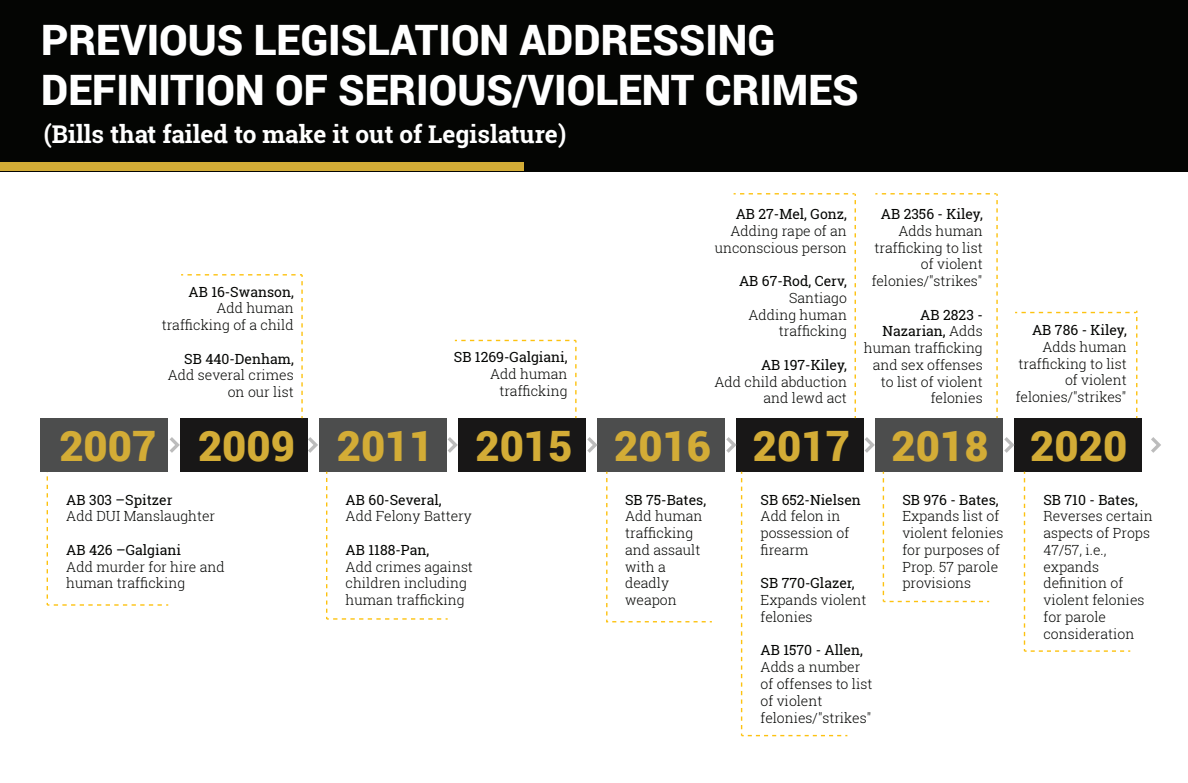
<style>
.page{position:relative;width:1188px;height:783px;background:#fff}
.page>*{position:absolute;margin:0;border:0;box-sizing:border-box;transform-origin:0 0}
.t1{font:900 41.85px/50.2px "Roboto";color:#fff}
.t2{font:900 41.85px "Roboto";color:#d3ac36}
.t3{font:700 24.45px "Roboto Slab";color:#fff}
.t4{font:300 13.95px/16.8px "Roboto Slab";color:#040503;text-align:right}
.t5{font:13.95px "Roboto Slab";color:#040503}
.s1{font-weight:400}
</style>
<div class="page">
<div style="left:0;top:0;width:1188px;height:171px;background:#040503"></div>
<div style="left:0;top:163px;width:524px;height:8px;background:#d3ac36"></div>
<div style="left:41px;top:418px;width:127px;height:54px;background:#4c4d4d"></div>
<div style="left:180px;top:418px;width:127px;height:54px;background:#181717"></div>
<div style="left:319px;top:418px;width:127px;height:54px;background:#4c4d4d"></div>
<div style="left:458px;top:418px;width:127px;height:54px;background:#181717"></div>
<div style="left:597px;top:418px;width:127px;height:54px;background:#4c4d4d"></div>
<div style="left:736px;top:418px;width:128px;height:54px;background:#181717"></div>
<div style="left:875px;top:418px;width:128px;height:54px;background:#4c4d4d"></div>
<div style="left:1015px;top:418px;width:127px;height:54px;background:#181717"></div>
<svg style="left:47px;top:472px;width:121px;height:134px"></svg>
<svg style="left:181px;top:274px;width:122px;height:144px"></svg>
<svg style="left:326px;top:472px;width:122px;height:148px"></svg>
<svg style="left:455px;top:340px;width:122px;height:78px"></svg>
<svg style="left:606px;top:472px;width:106px;height:150px"></svg>
<svg style="left:734px;top:193px;width:122px;height:225px"></svg>
<svg style="left:741px;top:472px;width:106px;height:264px"></svg>
<svg style="left:875px;top:193px;width:123px;height:225px"></svg>
<svg style="left:883px;top:472px;width:106px;height:130px"></svg>
<svg style="left:1015px;top:311px;width:122px;height:107px"></svg>
<svg style="left:1024px;top:472px;width:106px;height:180px"></svg>
<svg style="left:1151px;top:437px;width:10px;height:16px"></svg>
<svg style="left:1004px;top:437px;width:11px;height:16px"></svg>
<svg style="left:865px;top:437px;width:10px;height:16px"></svg>
<svg style="left:726px;top:437px;width:11px;height:16px"></svg>
<svg style="left:587px;top:437px;width:11px;height:16px"></svg>
<svg style="left:448px;top:437px;width:10px;height:16px"></svg>
<svg style="left:308px;top:437px;width:10px;height:16px"></svg>
<svg style="left:170px;top:437px;width:10px;height:16px"></svg>
<h1 class="t1" style="left:41px;top:13px;width:819px">PREVIOUS LEGISLATION ADDRESSING<br>DEFINITION OF SERIOUS/VIOLENT CRIMES</h1>
<h2 class="t3" style="left:44px;top:117px;width:524px">(Bills that failed to make it out of Legislature)</h2>
<p class="t5" style="left:188px;top:282px;width:107px">AB 16-Swanson,</p>
<p class="t4" style="left:162px;top:300px;width:134px">Add human trafficking of a child</p>
<p class="t5" style="left:184px;top:349px;width:111px">SB 440-Denham,</p>
<p class="t4" style="left:168px;top:367px;width:127px">Add several crimes on our list</p>
<p class="t5" style="left:454px;top:348px;width:115px">SB 1269-Galgiani,</p>
<p class="t4" style="left:490px;top:365px;width:79px">Add human trafficking</p>
<p class="t5" style="left:736px;top:204px;width:113px">AB 27-Mel, Gonz,</p>
<p class="t4" style="left:715px;top:222px;width:134px">Adding rape of an unconscious person</p>
<p class="t5" style="left:739px;top:272px;width:109px">AB 67-Rod, Cerv,</p>
<p class="t4" style="left:748px;top:289px;width:100px">Santiago<br>Adding human trafficking</p>
<p class="t5" style="left:761px;top:355px;width:87px">AB 197-Kiley,</p>
<p class="t4" style="left:715px;top:373px;width:134px">Add child abduction and lewd act</p>
<p class="t5" style="left:881px;top:204px;width:103px">AB 2356 - Kiley,</p>
<p class="t4" style="left:872px;top:222px;width:113px">Adds human trafficking to list of violent felonies/"strikes"</p>
<p class="t4" style="left:864px;top:306px;width:120px"><span class="s1">AB 2823 -<br>Nazarian,</span> Adds human trafficking and sex offenses to list of violent felonies</p>
<p class="t5" style="left:1032px;top:320px;width:96px">AB 786 - Kiley,</p>
<p class="t4" style="left:1016px;top:338px;width:113px">Adds human trafficking to list of violent felonies/"strikes"</p>
<h1 class="t2" style="left:59px;top:416px;width:1069px">2007 2009 2011 2015 2016 2017 2018 2020</h1>
<p class="t5" style="left:66px;top:490px;width:108px">AB 303 –Spitzer</p>
<p class="t4" style="left:66px;top:508px;width:150px">Add DUI Manslaughter</p>
<p class="t5" style="left:66px;top:540px;width:116px">AB 426 –Galgiani</p>
<p class="t4" style="left:66px;top:558px;width:160px;text-align:left">Add murder for hire and human trafficking</p>
<p class="t5" style="left:346px;top:490px;width:97px">AB 60-Several,</p>
<p class="t4" style="left:346px;top:508px;width:128px">Add Felony Battery</p>
<p class="t5" style="left:346px;top:540px;width:85px">AB 1188-Pan,</p>
<p class="t4" style="left:346px;top:558px;width:129px;text-align:left">Add crimes against children including human trafficking</p>
<p class="t5" style="left:761px;top:490px;width:102px">SB 652-Nielsen</p>
<p class="t4" style="left:761px;top:508px;width:90px;text-align:left">Add felon in possession of firearm</p>
<p class="t5" style="left:761px;top:574px;width:95px">SB 770-Glazer,</p>
<p class="t4" style="left:761px;top:591px;width:108px;text-align:left">Expands violent felonies</p>
<p class="t5" style="left:761px;top:641px;width:104px">AB 1570 - Allen,</p>
<p class="t4" style="left:761px;top:658px;width:113px;text-align:left">Adds a number of offenses to list of violent felonies/"strikes"</p>
<p class="t5" style="left:625px;top:490px;width:83px">SB 75-Bates,</p>
<p class="t4" style="left:625px;top:508px;width:79px;text-align:left">Add human trafficking and assault with a deadly weapon</p>
<p class="t5" style="left:902px;top:490px;width:98px">SB 976 - Bates,</p>
<p class="t4" style="left:902px;top:508px;width:103px;text-align:left">Expands list of violent felonies for purposes of<br>Prop. 57 parole provisions</p>
<p class="t5" style="left:1043px;top:490px;width:96px">SB 710 - Bates,</p>
<p class="t4" style="left:1043px;top:508px;width:111px;text-align:left">Reverses certain aspects of Props<br>47/57, i.e., expands definition of violent felonies for parole consideration</p>
</div>
